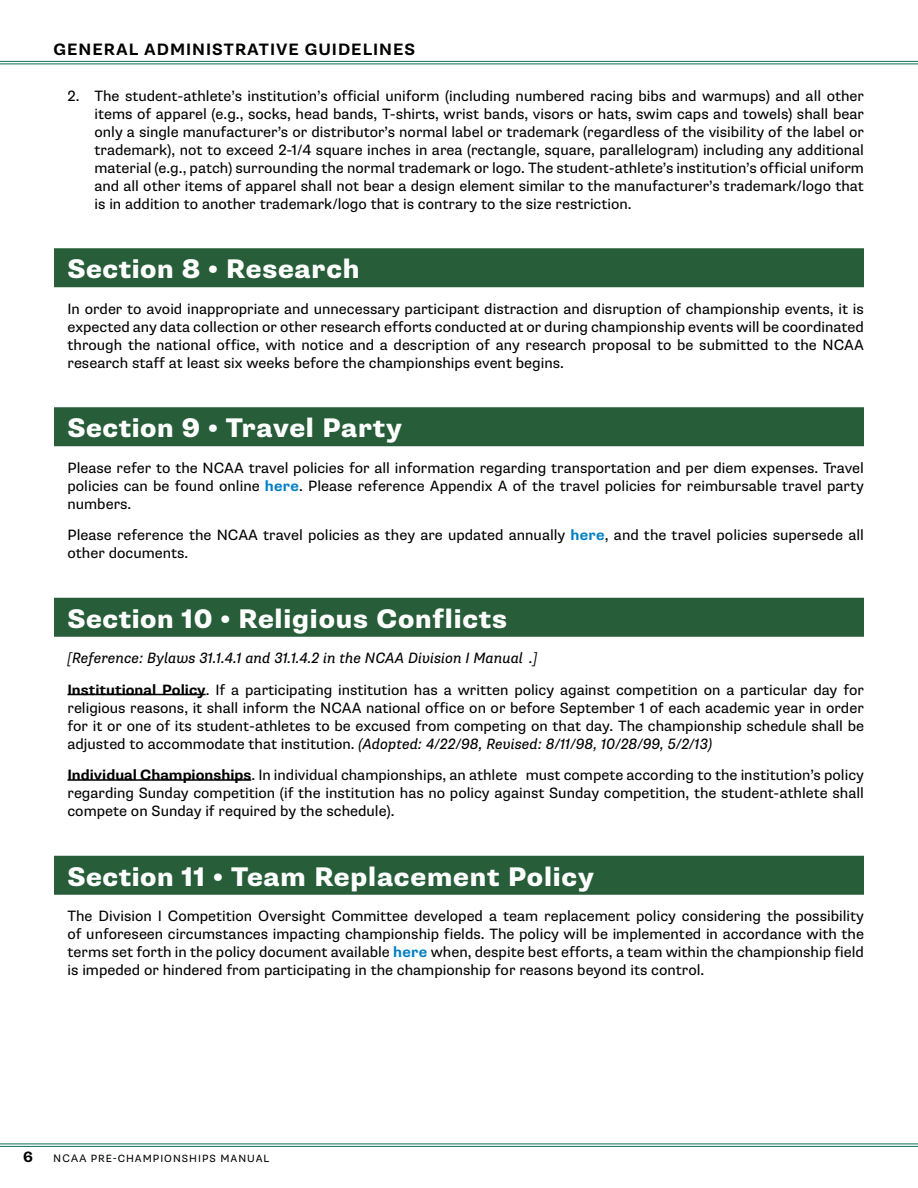
<style>
.page{position:relative;width:918px;height:1188px;background:#fff}
.page>*{position:absolute;margin:0;border:0;box-sizing:border-box;transform-origin:0 0}
.t1{font:800 27px "Supria Sans";letter-spacing:.03em;color:#fff}
.t2{font:700 16.5px "Supria Sans";letter-spacing:.06em;color:#000}
.t3{font:15px/18px "Supria Sans";color:#000;text-align:justify}
.t4{font:700 15px "Supria Sans";color:#000}
.t5{font:10.5px "Supria Sans";letter-spacing:.095em;color:#000}
.s1{font-weight:700;color:#0080c5}
.s2{font-style:italic}
.s3{font-weight:700}
.s4{font-family:"Arial"}
</style>
<div class="page">
<hr style="left:0;top:61px;width:918px;height:1px;background:#117059">
<hr style="left:0;top:64px;width:918px;height:1px;background:#117059">
<hr style="left:0;top:1144px;width:918px;height:1px;background:#117059">
<hr style="left:0;top:1146px;width:918px;height:1px;background:#117059">
<div style="left:54px;top:248px;width:810px;height:39px;background:#275d38"></div>
<div style="left:54px;top:407px;width:810px;height:39px;background:#275d38"></div>
<div style="left:54px;top:598px;width:810px;height:39px;background:#275d38"></div>
<hr style="left:68px;top:694px;width:138px;height:1px;background:#000">
<hr style="left:68px;top:779px;width:183px;height:2px;background:#000">
<div style="left:54px;top:856px;width:810px;height:39px;background:#275d38"></div>
<p class="t2" style="left:54px;top:39px;width:363px">GENERAL ADMINISTRATIVE GUIDELINES</p>
<p class="t3" style="left:94px;top:87px;width:771px;text-indent:-27px">2. The student-athlete’s institution’s official uniform (including numbered racing bibs and warmups) and all other items of apparel (e.g., socks, head bands, T-shirts, wrist bands, visors or hats, swim caps and towels) shall bear only a single manufacturer’s or distributor’s normal label or trademark (regardless of the visibility of the label or trademark), not to exceed 2-1/4 square inches in area (rectangle, square, parallelogram) including any additional material (e.g., patch) surrounding the normal trademark or logo. The student-athlete’s institution’s official uniform and all other items of apparel shall not bear a design element similar to the manufacturer’s trademark/logo that is in addition to another trademark/logo that is contrary to the size restriction.</p>
<h1 class="t1" style="left:68px;top:252px;width:294px">Section 8 • Research</h1>
<p class="t3" style="left:68px;top:300px;width:798px">In order to avoid inappropriate and unnecessary participant distraction and disruption of championship events, it is expected any data collection or other research efforts conducted at or during championship events will be coordinated through the national office, with notice and a description of any research proposal to be submitted to the NCAA research staff at least six weeks before the championships event begins.</p>
<h1 class="t1" style="left:68px;top:411px;width:336px">Section 9 • Travel Party</h1>
<p class="t3" style="left:68px;top:459px;width:798px">Please refer to the NCAA travel policies for all information regarding transportation and per diem expenses. Travel policies can be found online <span class="s1">here</span>. Please reference Appendix A of the travel policies for reimbursable travel party numbers.</p>
<p class="t3" style="left:68px;top:526px;width:798px">Please reference the NCAA travel policies as they are updated annually <span class="s1">here</span>, and the travel policies supersede all other documents.</p>
<h1 class="t1" style="left:68px;top:602px;width:441px">Section 10 • Religious Conflicts</h1>
<p class="t3" style="left:67px;top:642px;width:798px;line-height:31.5px"><span class="s2">[Reference: Bylaws 31.1.4.1 and 31.1.4.2 in the NCAA Division I Manual .]<br></span><span class="s3">Institutional Policy</span>. If a participating institution has a written policy against competition on a particular day for</p>
<p class="t3" style="left:67px;top:699px;width:798px">religious reasons, it shall inform the NCAA national office on or before September 1 of each academic year in order for it or one of its student-athletes to be excused from competing on that day. The championship schedule shall be adjusted to accommodate that institution. <span class="s2">(Adopted: 4/22/98, Revised: 8/11/98, 10/28/99, 5/2/13)</span></p>
<p class="t3" style="left:67px;top:766px;width:798px"><span class="s3">Individual Championships</span>. In individual championships, an athlete must compete according to the institution’s policy regarding Sunday competition (if the institution has no policy against Sunday competition, the student-athlete shall compete on Sunday if required by the schedule).</p>
<h1 class="t1" style="left:68px;top:860px;width:528px">Section 11 • Team Replacement Policy</h1>
<p class="t3" style="left:68px;top:907px;width:798px">The Division I Competition Oversight Committee developed a team replacement policy considering the possibility of unforeseen circumstances impacting championship fields. The policy will be implemented in accordance with the terms set forth in the policy document available <span class="s1">here</span> when, despite best efforts, a team within the championship field is impeded or hindered from participating in the championship for reasons beyond its control.</p>
<p class="t4" style="left:23px;top:1147px;width:11px">6</p>
<p class="t5" style="left:54px;top:1152px;width:217px"><span class="s4">NCAA</span> PRE-CHAMPIONSHIPS MANUAL</p>
</div>
